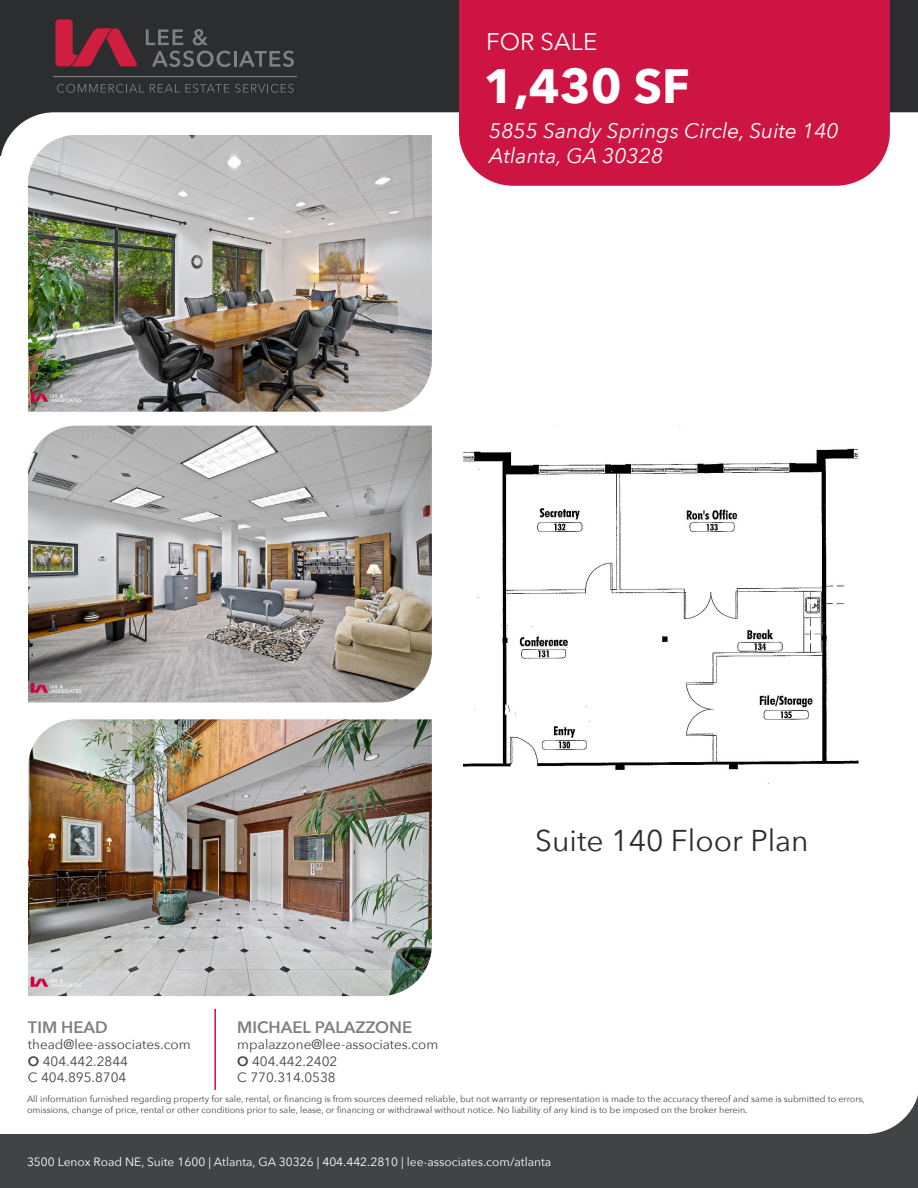
<style>
.page{position:relative;width:918px;height:1188px;background:#fff}
.page>*{position:absolute;margin:0;border:0;box-sizing:border-box;transform-origin:0 0}
.t1{font:700 48px "Avenir Next";color:#fff}
.t2{font:30px "Avenir Next";color:#2b2d2e}
.t3{font:24px "Avenir Next";color:#fff}
.t4{font:italic 21px "Avenir Next";color:#fff}
.t5{font:600 16.5px "Avenir Next";color:#7e8083}
.t6{font:13.5px "Avenir Next";color:#414445}
.t7{font:12px "Avenir Next";color:#fff}
.t8{font:9px/10.8px "Avenir Next";color:#414445}
.s1{font-weight:600}
</style>
<div class="page">
<div style="left:0;top:0;width:918px;height:156px;background:#2b2d2e"></div>
<svg style="left:1px;top:112px;width:917px;height:44px;background:#f2f2f2"></svg>
<div style="left:0;top:1084px;width:918px;height:104px;background:#414445"></div>
<svg style="left:0;top:702px;width:918px;height:432px"></svg>
<div style="left:459px;top:0;width:431px;height:186px;background:#cd1442"></div>
<img style="left:28px;top:135px;width:404px;height:277px">
<img style="left:28px;top:426px;width:404px;height:276px">
<img style="left:28px;top:719px;width:404px;height:277px">
<hr style="left:214px;top:1009px;width:2px;height:81px;background:#cd1141">
<img style="left:464px;top:448px;width:416px;height:350px">
<svg style="left:146px;top:29px;width:37px;height:16px"></svg>
<svg style="left:193px;top:29px;width:15px;height:16px"></svg>
<svg style="left:152px;top:51px;width:142px;height:16px"></svg>
<svg style="left:55px;top:19px;width:82px;height:47px"></svg>
<svg style="left:57px;top:84px;width:87px;height:9px"></svg>
<svg style="left:150px;top:84px;width:79px;height:9px"></svg>
<svg style="left:235px;top:84px;width:59px;height:9px"></svg>
<hr style="left:53px;top:76px;width:244px;height:1px;background:#7e8183">
<p class="t3" style="left:486px;top:21px;width:113px">FOR SALE</p>
<p class="t1" style="left:483px;top:45px;width:208px">1,430 SF</p>
<p class="t4" style="left:489px;top:113px;width:351px">5855 Sandy Springs Circle, Suite 140</p>
<p class="t4" style="left:489px;top:137px;width:175px">Atlanta, GA 30328</p>
<p class="t5" style="left:28px;top:1013px;width:81px">TIM HEAD</p>
<p class="t6" style="left:28px;top:1033px;width:164px">thead@lee-associates.com</p>
<p class="t6" style="left:28px;top:1049px;width:102px"><span class="s1">O</span> 404.442.2844</p>
<p class="t6" style="left:28px;top:1066px;width:100px">C 404.895.8704</p>
<p class="t5" style="left:237px;top:1013px;width:176px">MICHAEL PALAZZONE</p>
<p class="t6" style="left:237px;top:1033px;width:203px">mpalazzone@lee-associates.com</p>
<p class="t6" style="left:237px;top:1049px;width:102px"><span class="s1">O</span> 404.442.2402</p>
<p class="t6" style="left:237px;top:1066px;width:100px">C 770.314.0538</p>
<p class="t2" style="left:535px;top:816px;width:275px">Suite 140 Floor Plan</p>
<p class="t8" style="left:27px;top:1093px;width:839px">All information furnished regarding property for sale, rental, or financing is from sources deemed reliable, but not warranty or representation is made to the accuracy thereof and same is submitted to errors, omissions, change of price, rental or other conditions prior to sale, lease, or financing or withdrawal without notice. No liability of any kind is to be imposed on the broker herein.</p>
<p class="t7" style="left:27px;top:1151px;width:526px">3500 Lenox Road NE, Suite 1600 | Atlanta, GA 30326 | 404.442.2810 | lee-associates.com/atlanta</p>
</div>
